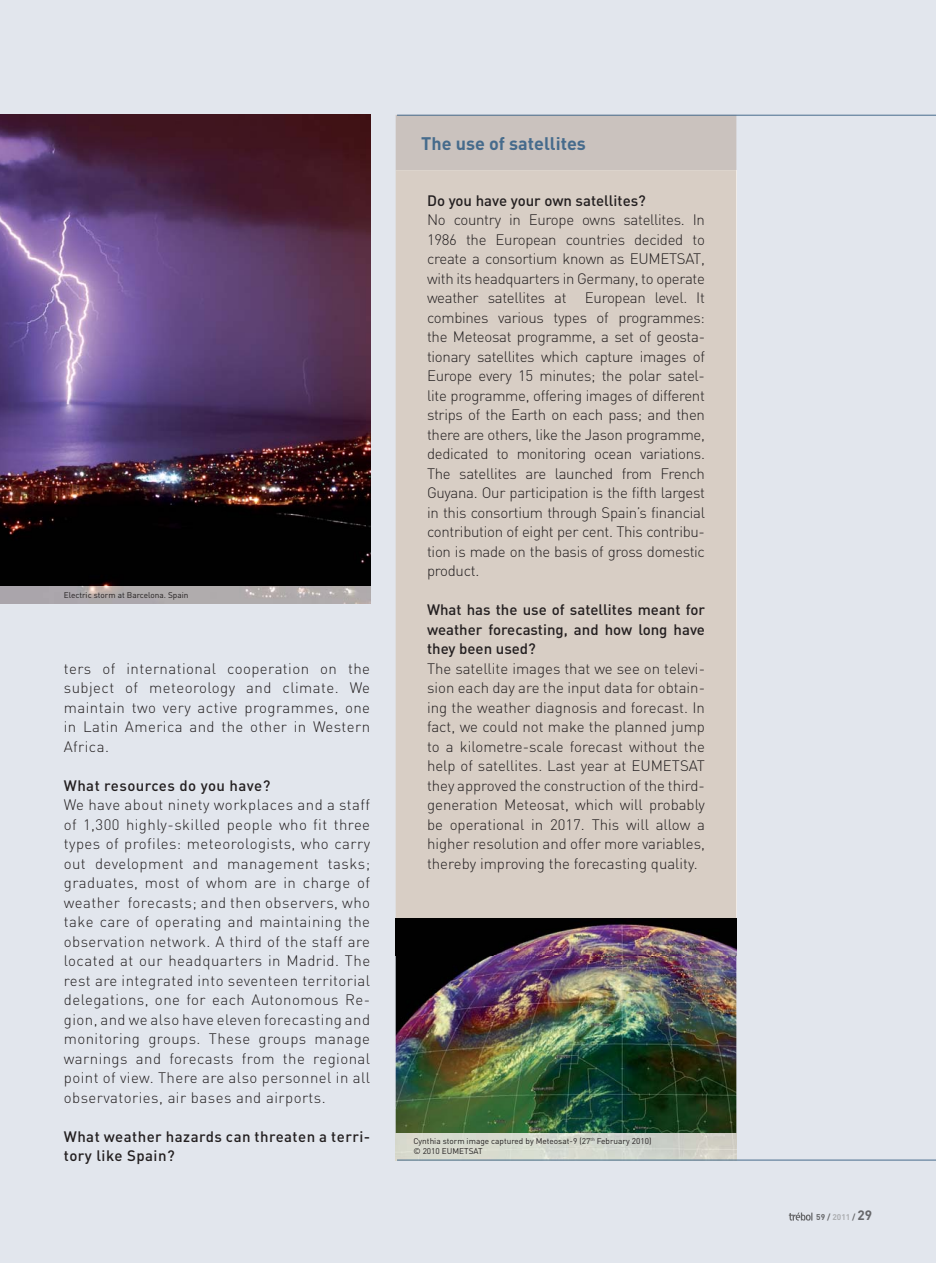
<style>
.page{position:relative;width:936px;height:1263px;background:#fff}
.page>*{position:absolute;margin:0;border:0;box-sizing:border-box;transform-origin:0 0}
.t1{font:700 18px "DIN";color:#466b8c}
.t2{font:300 15px/19.5px "DIN";color:#231f20;text-align:justify}
.t3{font:500 15px/19.5px "DIN";color:#231f20;text-align:justify}
.t4{font:500 15px/19.5px "DIN";letter-spacing:.03em;color:#231f20}
.t5{font:8.25px/9.9px "DIN";color:#231f20}
.t6{font:700 8.25px "DIN";color:#67686b}
.s1{color:#aeb0b3}
.s2{font-size:13.5px}
</style>
<div class="page">
<div style="left:0;top:0;width:935px;height:1263px;background:#e2e6ed"></div>
<svg style="left:788px;top:1212px;width:24px;height:9px"></svg>
<div style="left:395px;top:115px;width:341px;height:55px;background:#cac2be"></div>
<div style="left:395px;top:170px;width:341px;height:748px;background:#d8cec5"></div>
<hr style="left:397px;top:115px;width:538px;height:1px;background:#466b8c">
<img style="left:395px;top:918px;width:341px;height:216px">
<img style="left:395px;top:1134px;width:341px;height:26px">
<hr style="left:397px;top:1160px;width:538px;height:1px;background:#466b8c">
<img style="left:0;top:115px;width:370px;height:472px">
<svg style="left:0;top:587px;width:370px;height:17px;background:#b1abad"></svg>
<p class="t5" style="left:64px;top:591px;width:126px">Electric storm at Barcelona. Spain</p>
<p class="t2" style="left:64px;top:660px;width:308px">ters of international cooperation on the subject of meteorology and climate. We maintain two very active programmes, one in Latin America and the other in Western Africa.</p>
<p class="t4" style="left:64px;top:777px;width:208px">What resources do you have?</p>
<p class="t2" style="left:64px;top:797px;width:308px">We have about ninety workplaces and a staff of 1,300 highly-skilled people who fit three types of profiles: meteorologists, who carry out development and management tasks; graduates, most of whom are in charge of weather forecasts; and then observers, who take care of operating and maintaining the observation network. A third of the staff are located at our headquarters in Madrid. The rest are integrated into seventeen territorial delegations, one for each Autonomous Re&shy;gion, and we also have eleven forecasting and monitoring groups. These groups manage warnings and forecasts from the regional point of view. There are also personnel in all observatories, air bases and airports.</p>
<p class="t4" style="left:64px;top:1128px;width:308px">What weather hazards can threaten a terri&shy;tory like Spain?</p>
<p class="t1" style="left:421px;top:137px;width:166px">The use of satellites</p>
<p class="t3" style="left:427px;top:192px;width:220px">Do you have your own satellites?</p>
<p class="t2" style="left:427px;top:212px;width:279px">No country in Europe owns satellites. In 1986 the European countries decided to create a consortium known as EUMETSAT, with its headquarters in Germany, to operate weather satellites at European level. It combines various types of programmes: the Meteosat programme, a set of geosta&shy;tionary satellites which capture images of Europe every 15 minutes; the polar satel&shy;lite programme, offering images of different strips of the Earth on each pass; and then there are others, like the Jason programme, dedicated to monitoring ocean variations.<br>The satellites are launched from French Guyana. Our participation is the fifth largest in this consortium through Spain’s financial contribution of eight per cent. This contribu&shy;tion is made on the basis of gross domestic product.</p>
<p class="t3" style="left:427px;top:602px;width:279px">What has the use of satellites meant for weather forecasting, and how long have they been used?</p>
<p class="t2" style="left:427px;top:660px;width:279px">The satellite images that we see on televi&shy;sion each day are the input data for obtain&shy;ing the weather diagnosis and forecast. In fact, we could not make the planned jump to a kilometre-scale forecast without the help of satellites. Last year at EUMETSAT they approved the construction of the third&shy;generation Meteosat, which will probably be operational in 2017. This will allow a higher resolution and offer more variables, thereby improving the forecasting quality.</p>
<p class="t5" style="left:413px;top:1137px;width:240px">Cynthia storm image captured by Meteosat-9 (27<sup>th</sup> February 2010) © 2010 EUMETSAT</p>
<p class="t6" style="left:816px;top:1214px;width:57px">59 / <span class="s1">2011</span> / <span class="s2">29</span></p>
</div>
